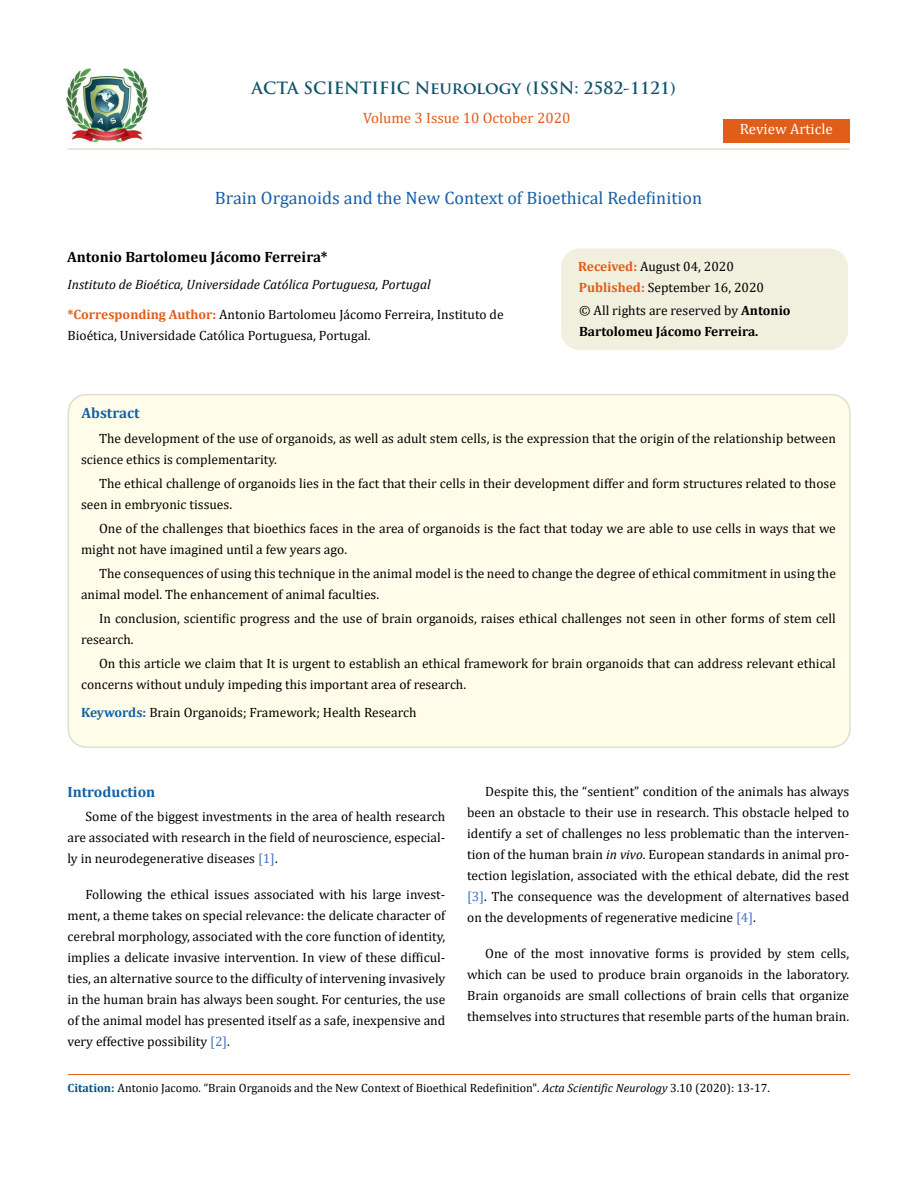
<style>
.page{position:relative;width:917px;height:1188px;background:#fff}
.page>*{position:absolute;margin:0;border:0;box-sizing:border-box;transform-origin:0 0}
.t1{font:18px "Cambria";color:#1560a6}
.t2{font:700 16.5px "Trajan Pro";color:#0e546a}
.t3{font:700 15px "Cambria";color:#000}
.t4{font:15px "Cambria";color:#e05d1a}
.t5{font:700 15px "Cambria";color:#1560a6}
.t6{font:15px "Cambria";color:#fff}
.t7{font:13.5px/21px "Cambria";color:#000}
.t8{font:italic 13.5px/29.7px "Cambria";color:#000}
.t9{font:700 13.5px/21px "Cambria";color:#000}
.t10{font:12px "Cambria";color:#000}
.s1{font-weight:700;font-style:normal;color:#e05d1a}
.s2{font-style:normal}
.s3{font-weight:700;color:#e05d1a}
.s4{font-weight:400}
.s5{font-weight:700;color:#1560a6}
.s6{color:#4472c4}
.s7{font-style:italic}
.s8{font-weight:700;color:#035089}
</style>
<div class="page">
<img style="left:67px;top:68px;width:80px;height:74px">
<div style="left:723px;top:119px;width:126px;height:23px;background:#e05d1a"></div>
<div style="left:561px;top:249px;width:286px;height:100px;background:#f1f0de;border-radius:18px"></div>
<div style="left:561px;top:248px;width:286px;height:102px;border:2px solid #f1f0de;border-radius:18px"></div>
<div style="left:68px;top:395px;width:781px;height:352px;background:#fffde9;border-radius:18px"></div>
<div style="left:67px;top:394px;width:783px;height:354px;border:2px solid #e0dfcd;border-radius:18px"></div>
<hr style="left:67px;top:148px;width:782px;height:2px;background:#e0dfcd">
<hr style="left:68px;top:1074px;width:781px;height:1px;background:#e05d1a">
<p class="t2" style="left:252px;top:77px;width:425px">ACTA SCIENTIFIC Neurology (ISSN: 2582-1121)</p>
<p class="t4" style="left:363px;top:109px;width:209px">Volume 3 Issue 10 October 2020</p>
<h1 class="t1" style="left:215px;top:187px;width:488px">Brain Organoids and the New Context of Bioethical Redefinition</h1>
<p class="t6" style="left:739px;top:120px;width:94px">Review Article</p>
<p class="t3" style="left:67px;top:246px;width:262px">Antonio Bartolomeu Jácomo Ferreira*</p>
<p class="t8" style="left:67px;top:269px;width:437px">Instituto de Bioética, Universidade Católica Portuguesa, Portugal <span class="s1">*Corresponding Author:</span> <span class="s2">Antonio Bartolomeu Jácomo Ferreira, Instituto de</span></p>
<p class="t7" style="left:67px;top:325px;width:305px">Bioética, Universidade Católica Portuguesa, Portugal.</p>
<p class="t5" style="left:81px;top:402px;width:60px">Abstract</p>
<p class="t7" style="left:578px;top:255px;width:187px;line-height:21.5px"><span class="s3">Received:</span> August 04, 2020<br><span class="s3">Published:</span> September 16, 2020</p>
<p class="t9" style="left:579px;top:300px;width:213px"><span class="s4">© All rights are reserved by</span> Antonio<br>Bartolomeu Jácomo Ferreira.</p>
<p class="t7" style="left:81px;top:428px;width:756px;text-indent:18px">The development of the use of organoids, as well as adult stem cells, is the expression that the origin of the relationship between science ethics is complementarity.</p>
<p class="t7" style="left:81px;top:473px;width:756px;text-indent:18px">The ethical challenge of organoids lies in the fact that their cells in their development differ and form structures related to those seen in embryonic tissues.</p>
<p class="t7" style="left:81px;top:518px;width:756px;text-indent:18px">One of the challenges that bioethics faces in the area of organoids is the fact that today we are able to use cells in ways that we might not have imagined until a few years ago.</p>
<p class="t7" style="left:81px;top:563px;width:756px;text-indent:18px">The consequences of using this technique in the animal model is the need to change the degree of ethical commitment in using the animal model. The enhancement of animal faculties.</p>
<p class="t7" style="left:81px;top:608px;width:756px;text-indent:18px">In conclusion, scientific progress and the use of brain organoids, raises ethical challenges not seen in other forms of stem cell research.</p>
<p class="t7" style="left:81px;top:653px;width:756px;text-indent:18px">On this article we claim that It is urgent to establish an ethical framework for brain organoids that can address relevant ethical concerns without unduly impeding this important area of research.</p>
<p class="t7" style="left:81px;top:702px;width:337px"><span class="s5">Keywords:</span> Brain Organoids; Framework; Health Research</p>
<p class="t5" style="left:67px;top:782px;width:89px">Introduction</p>
<p class="t7" style="left:67px;top:806px;width:379px;text-align:justify;text-indent:18px">Some of the biggest investments in the area of health research are associated with research in the field of neuroscience, especial&shy;ly in neurodegenerative diseases <span class="s6">[1]</span>.</p>
<p class="t7" style="left:67px;top:884px;width:379px;text-align:justify;text-indent:18px">Following the ethical issues associated with his large invest&shy;ment, a theme takes on special relevance: the delicate character of cerebral morphology, associated with the core function of identity, implies a delicate invasive intervention. In view of these difficul&shy;ties, an alternative source to the difficulty of intervening invasively in the human brain has always been sought. For centuries, the use of the animal model has presented itself as a safe, inexpensive and very effective possibility <span class="s6">[2]</span>.</p>
<p class="t7" style="left:467px;top:781px;width:383px;text-align:justify;text-indent:18px">Despite this, the “sentient” condition of the animals has always been an obstacle to their use in research. This obstacle helped to identify a set of challenges no less problematic than the interven&shy;tion of the human brain <span class="s7">in vivo</span>. European standards in animal pro&shy;tection legislation, associated with the ethical debate, did the rest <span class="s6">[3]</span>. The consequence was the development of alternatives based on the developments of regenerative medicine <span class="s6">[4]</span>.</p>
<p class="t7" style="left:467px;top:943px;width:383px;text-align:justify;text-indent:18px">One of the most innovative forms is provided by stem cells, which can be used to produce brain organoids in the laboratory.<br>Brain organoids are small collections of brain cells that organize themselves into structures that resemble parts of the human brain.</p>
<p class="t10" style="left:67px;top:1081px;width:703px"><span class="s8">Citation:</span> Antonio Jacomo<span class="s7">.</span> “Brain Organoids and the New Context of Bioethical Redefinition". <span class="s7">Acta Scientific Neurology</span> 3.10 (2020): 13-17.</p>
</div>
